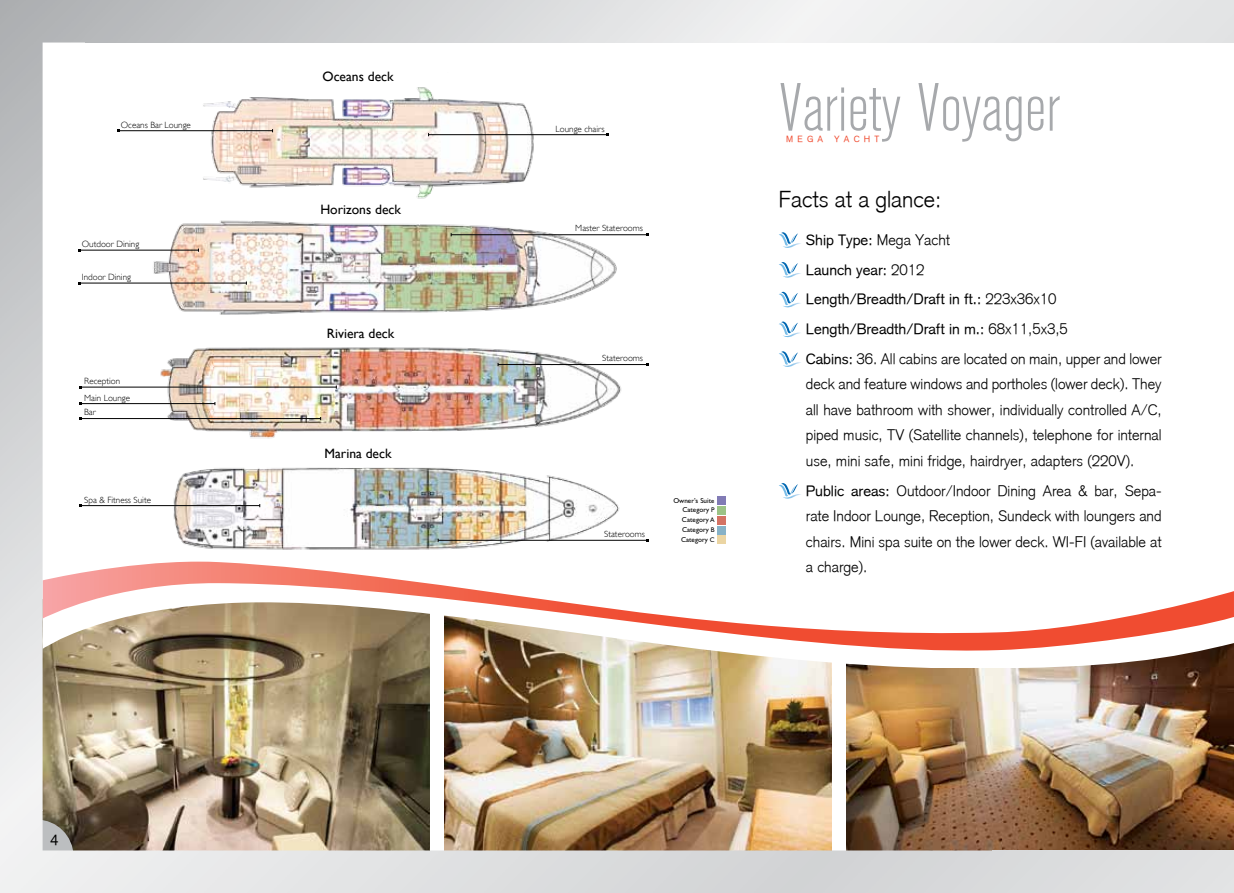
<style>
.page{position:relative;width:1234px;height:893px;background:#fff}
.page>*{position:absolute;margin:0;border:0;box-sizing:border-box;transform-origin:0 0}
.t1{font:300 condensed 67.5px "PF Akzidenz";color:#a7a9ac}
.t2{font:300 22.5px "PF Akzidenz";color:#000}
.t3{font:300 15px/25.5px "PF Akzidenz";color:#000;text-align:justify}
.t4{font:15px/29.7px "PF Akzidenz";color:#000}
.t5{font:13.65px "Gill Sans";color:#000}
.t6{font:300 9px/16.5px "Gill Sans";color:#000}
.t7{font:9px "PF Akzidenz";letter-spacing:.47em;color:#f04c31}
.t8{font:7.2px/9.9px "Gill Sans Hel";color:#000;text-align:justify}
.s1{font-size:6.75px}
.s2{font-weight:300}
.s3{font-weight:400}
</style>
<div class="page">
<img style="left:86px;top:668px;width:343px;height:142px">
<img style="left:444px;top:668px;width:387px;height:142px">
<img style="left:846px;top:668px;width:387px;height:182px">
<img style="left:86px;top:657px;width:1147px;height:11px">
<svg style="left:86px;top:563px;width:1147px;height:94px"></svg>
<svg style="left:779px;top:232px;width:22px;height:16px"></svg>
<svg style="left:779px;top:262px;width:22px;height:16px"></svg>
<svg style="left:779px;top:292px;width:22px;height:16px"></svg>
<svg style="left:779px;top:321px;width:22px;height:17px"></svg>
<svg style="left:779px;top:351px;width:22px;height:16px"></svg>
<svg style="left:779px;top:483px;width:22px;height:16px"></svg>
<img style="left:0;top:810px;width:993px;height:83px">
<img style="left:0;top:0;width:86px;height:811px">
<div style="left:717px;top:496px;width:8px;height:8px;background:#817bb5"></div>
<div style="left:717px;top:506px;width:8px;height:8px;background:#9cc386"></div>
<div style="left:717px;top:516px;width:8px;height:8px;background:#d47364"></div>
<div style="left:717px;top:526px;width:8px;height:8px;background:#87b2c7"></div>
<div style="left:717px;top:536px;width:8px;height:8px;background:#ebd5a3"></div>
<img style="left:192px;top:87px;width:359px;height:112px">
<img style="left:162px;top:467px;width:480px;height:100px">
<img style="left:145px;top:347px;width:486px;height:92px">
<img style="left:145px;top:220px;width:484px;height:95px">
<hr style="left:428px;top:134px;width:179px;height:1px;background:#000">
<hr style="left:451px;top:234px;width:196px;height:1px;background:#000">
<hr style="left:498px;top:364px;width:149px;height:1px;background:#000">
<hr style="left:438px;top:540px;width:209px;height:1px;background:#000">
<hr style="left:118px;top:130px;width:154px;height:1px;background:#000">
<hr style="left:79px;top:250px;width:119px;height:1px;background:#000">
<hr style="left:79px;top:283px;width:167px;height:1px;background:#000">
<hr style="left:80px;top:387px;width:256px;height:1px;background:#000">
<hr style="left:81px;top:403px;width:134px;height:1px;background:#000">
<hr style="left:81px;top:418px;width:239px;height:1px;background:#000">
<hr style="left:81px;top:505px;width:179px;height:1px;background:#000">
<p class="t6" style="left:121px;top:116px;width:72px">Oceans Bar Lounge</p>
<p class="t6" style="left:82px;top:236px;width:59px">Outdoor Dining</p>
<p class="t6" style="left:82px;top:269px;width:51px">Indoor Dining</p>
<p class="t6" style="left:84px;top:373px;width:47px">Reception<br>Main Lounge</p>
<p class="t6" style="left:84px;top:404px;width:13px">Bar</p>
<p class="t6" style="left:84px;top:491px;width:68px">Spa &amp; Fitness Suite</p>
<p class="t5" style="left:322px;top:68px;width:73px">Oceans deck</p>
<p class="t5" style="left:320px;top:202px;width:82px">Horizons deck</p>
<p class="t5" style="left:327px;top:325px;width:69px">Riviera deck</p>
<p class="t5" style="left:324px;top:445px;width:68px">Marina deck</p>
<p class="t4" style="left:50px;top:825px;width:10px">4</p>
<p class="t6" style="left:555px;top:120px;width:51px">Lounge chairs</p>
<p class="t6" style="left:575px;top:220px;width:69px">Master Staterooms</p>
<p class="t6" style="left:602px;top:350px;width:42px">Staterooms</p>
<p class="t6" style="left:604px;top:526px;width:42px">Staterooms</p>
<p class="t8" style="left:681px;top:495px;width:35px;text-indent:-8px">Owner’s Suit<span class="s1">e </span>Category <span class="s1">P </span>Category <span class="s1">A </span>Category <span class="s1">B </span>Category <span class="s1">C</span></p>
<h1 class="t1" style="left:778px;top:71px;width:283px">Variety Voyager</h1>
<p class="t7" style="left:786px;top:134px;width:95px">MEGA Ya cht</p>
<h2 class="t2" style="left:778px;top:186px;width:164px">Facts at a glance:</h2>
<p class="t4" style="left:805px;top:225px;width:357px">Ship Type: <span class="s2">Mega Yacht<br></span>Launch year: <span class="s2">2012<br></span>Length/Breadth/Draft in ft.: <span class="s2">223x36x10<br></span>Length/Breadth/Draft in m.: <span class="s2">68x11,5x3,5<br></span>Cabins: <span class="s2">36. All cabins are located on main, upper and lower</span></p>
<p class="t3" style="left:805px;top:372px;width:357px">deck and feature windows and portholes (lower deck). They all have bathroom with shower, individually controlled A/C, piped music, TV (Satellite channels), telephone for internal use, mini safe, mini fridge, hairdryer, adapters (220V).</p>
<p class="t3" style="left:805px;top:478px;width:357px"><span class="s3">Public areas:</span> Outdoor/Indoor Dining Area &amp; bar, Sepa&shy;rate Indoor Lounge, Reception, Sundeck with loungers and chairs. Mini spa suite on the lower deck. WI-FI (available at a charge).</p>
</div>
